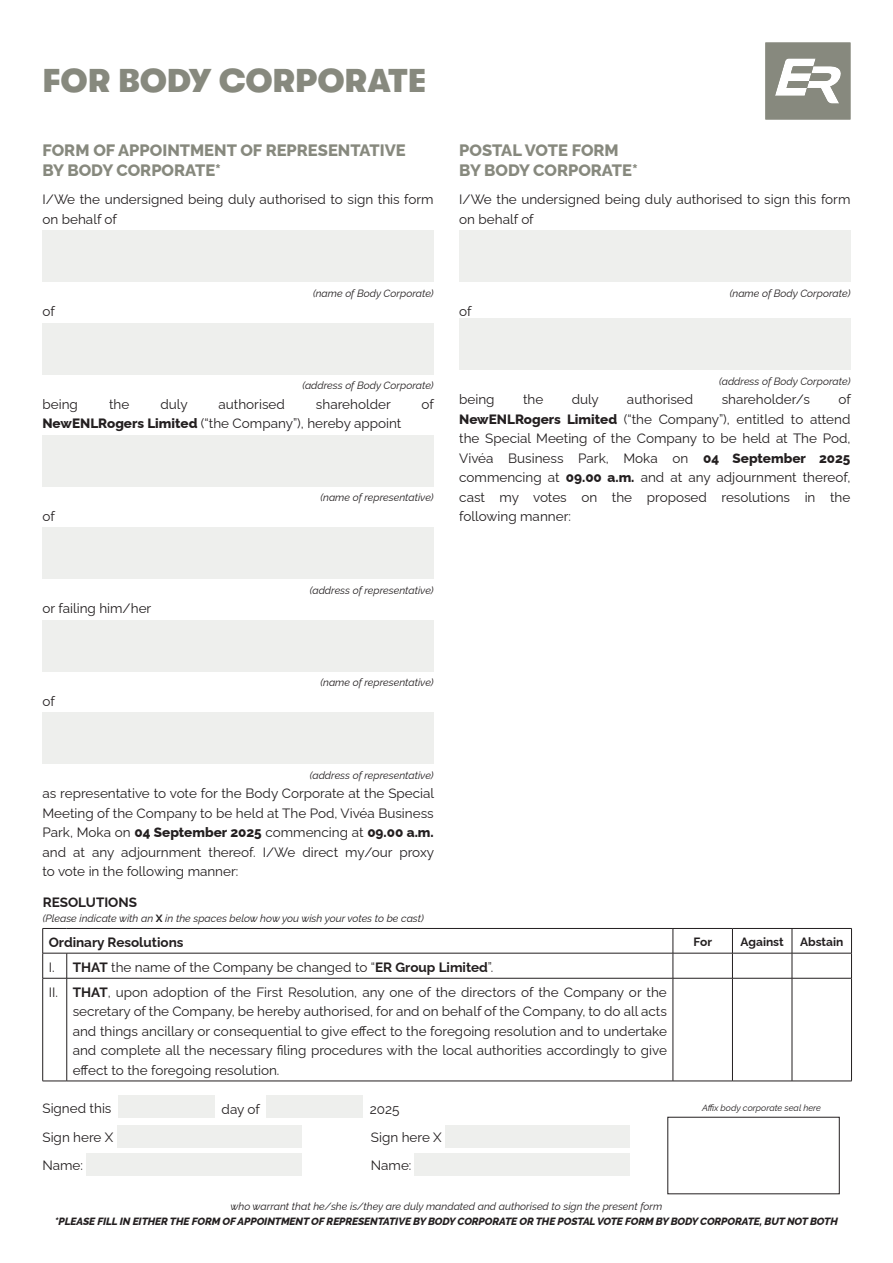
<style>
.page{position:relative;width:893px;height:1263px;background:#fff}
.page>*{position:absolute;margin:0;border:0;box-sizing:border-box;transform-origin:0 0}
.t1{font:900 33px "GT Walsheim";color:#87897e}
.t2{font:800 16.5px/19.8px "Raleway";color:#87897e}
.t3{font:13.5px/19.5px "Raleway";color:#231f20}
.t4{font:700 13.5px "Raleway";color:#231f20}
.t5{font:700 12px "Raleway";color:#231f20}
.t6{font:italic 10.5px "Raleway";color:#231f20}
.t7{font:italic 800 10.5px "Raleway";letter-spacing:-.01em;color:#231f20}
.t8{font:italic 9px "Raleway";color:#231f20}
.s1{font-weight:800}
.s2{font-weight:700;font-style:normal}
.s3{font-weight:700}
</style>
<div class="page">
<svg style="left:765px;top:43px;width:85px;height:76px"></svg>
<div style="left:43px;top:231px;width:391px;height:51px;background:#eeefed"></div>
<div style="left:43px;top:323px;width:391px;height:51px;background:#eeefed"></div>
<div style="left:43px;top:435px;width:391px;height:51px;background:#eeefed"></div>
<div style="left:43px;top:527px;width:391px;height:51px;background:#eeefed"></div>
<div style="left:43px;top:620px;width:391px;height:51px;background:#eeefed"></div>
<div style="left:43px;top:712px;width:391px;height:51px;background:#eeefed"></div>
<div style="left:459px;top:231px;width:391px;height:51px;background:#eeefed"></div>
<div style="left:459px;top:319px;width:391px;height:51px;background:#eeefed"></div>
<hr style="left:67px;top:928px;width:606px;height:1px;background:#231f20">
<hr style="left:673px;top:928px;width:59px;height:1px;background:#231f20">
<hr style="left:732px;top:928px;width:60px;height:1px;background:#231f20">
<hr style="left:792px;top:928px;width:60px;height:1px;background:#231f20">
<hr style="left:67px;top:953px;width:606px;height:1px;background:#231f20">
<hr style="left:673px;top:953px;width:59px;height:1px;background:#231f20">
<svg style="left:673px;top:929px;width:1px;height:49px"></svg>
<hr style="left:732px;top:953px;width:60px;height:1px;background:#231f20">
<svg style="left:732px;top:929px;width:1px;height:49px"></svg>
<hr style="left:792px;top:953px;width:60px;height:1px;background:#231f20">
<svg style="left:792px;top:929px;width:1px;height:49px"></svg>
<svg style="left:851px;top:929px;width:1px;height:49px"></svg>
<svg style="left:42px;top:928px;width:26px;height:51px"></svg>
<hr style="left:42px;top:978px;width:1px;height:103px;background:#231f20">
<hr style="left:67px;top:978px;width:606px;height:1px;background:#231f20">
<hr style="left:67px;top:978px;width:1px;height:103px;background:#231f20">
<hr style="left:673px;top:978px;width:59px;height:1px;background:#231f20">
<hr style="left:673px;top:978px;width:1px;height:103px;background:#231f20">
<hr style="left:732px;top:978px;width:60px;height:1px;background:#231f20">
<hr style="left:732px;top:978px;width:1px;height:103px;background:#231f20">
<hr style="left:792px;top:978px;width:60px;height:1px;background:#231f20">
<hr style="left:792px;top:978px;width:1px;height:103px;background:#231f20">
<hr style="left:851px;top:978px;width:1px;height:103px;background:#231f20">
<svg style="left:43px;top:1081px;width:24px;height:1px"></svg>
<hr style="left:67px;top:1081px;width:606px;height:1px;background:#231f20">
<hr style="left:673px;top:1081px;width:59px;height:1px;background:#231f20">
<hr style="left:732px;top:1081px;width:60px;height:1px;background:#231f20">
<hr style="left:792px;top:1081px;width:60px;height:1px;background:#231f20">
<div style="left:118px;top:1095px;width:97px;height:22px;background:#eeefed"></div>
<div style="left:266px;top:1095px;width:97px;height:22px;background:#eeefed"></div>
<div style="left:117px;top:1125px;width:185px;height:22px;background:#eeefed"></div>
<div style="left:87px;top:1154px;width:215px;height:22px;background:#eeefed"></div>
<div style="left:445px;top:1125px;width:185px;height:22px;background:#eeefed"></div>
<div style="left:415px;top:1154px;width:215px;height:22px;background:#eeefed"></div>
<div style="left:668px;top:1117px;width:171px;height:77px;border:1px solid #231f20"></div>
<h1 class="t1" style="left:43px;top:63px;width:385px">FOR BODY CORPORATE</h1>
<p class="t2" style="left:43px;top:139px;width:365px">FORM OF APPOINTMENT OF REPRESENTATIVE<br>BY BODY CORPORATE*</p>
<p class="t3" style="left:43px;top:188px;width:393px">I/We the undersigned being duly authorised to sign this form on behalf of</p>
<p class="t2" style="left:459px;top:139px;width:180px">POSTAL VOTE FORM<br>BY BODY CORPORATE*</p>
<p class="t3" style="left:459px;top:188px;width:393px">I/We the undersigned being duly authorised to sign this form on behalf of</p>
<p class="t3" style="left:43px;top:300px;width:14px">of</p>
<p class="t6" style="left:313px;top:285px;width:122px">(name of Body Corporate)</p>
<p class="t6" style="left:302px;top:377px;width:133px">(address of Body Corporate)</p>
<p class="t3" style="left:43px;top:393px;width:37px">being</p>
<p class="t3" style="left:109px;top:393px;width:22px">the</p>
<p class="t3" style="left:161px;top:393px;width:29px">duly</p>
<p class="t3" style="left:218px;top:393px;width:68px">authorised</p>
<p class="t3" style="left:316px;top:393px;width:76px">shareholder</p>
<p class="t3" style="left:422px;top:393px;width:14px">of</p>
<p class="t3" style="left:43px;top:412px;width:360px"><span class="s1">NewENLRogers Limited</span> (“the Company”), hereby appoint</p>
<p class="t3" style="left:43px;top:505px;width:14px">of</p>
<p class="t3" style="left:43px;top:597px;width:110px">or failing him/her</p>
<p class="t3" style="left:43px;top:689px;width:14px">of</p>
<p class="t6" style="left:320px;top:489px;width:115px">(name of representative)</p>
<p class="t6" style="left:310px;top:581px;width:125px">(address of representative)</p>
<p class="t6" style="left:320px;top:674px;width:115px">(name of representative)</p>
<p class="t3" style="left:459px;top:300px;width:14px">of</p>
<p class="t6" style="left:730px;top:285px;width:122px">(name of Body Corporate)</p>
<p class="t6" style="left:719px;top:373px;width:133px">(address of Body Corporate)</p>
<p class="t3" style="left:459px;top:388px;width:393px;text-align:justify;text-indent:379px">of <span class="s1">NewENLRogers Limited</span> (“the Company”), entitled to attend the Special Meeting of the Company to be held at The Pod, Vivéa Business Park, Moka on <span class="s1">04 September 2025 </span>commencing at <span class="s1">09.00 a.m.</span> and at any adjournment thereof, cast my votes on the proposed resolutions in the following manner:</p>
<p class="t3" style="left:459px;top:388px;width:37px">being</p>
<p class="t3" style="left:523px;top:388px;width:22px">the</p>
<p class="t3" style="left:572px;top:388px;width:29px">duly</p>
<p class="t3" style="left:627px;top:388px;width:68px">authorised</p>
<p class="t3" style="left:722px;top:388px;width:90px">shareholder/s</p>
<p class="t6" style="left:310px;top:766px;width:125px">(address of representative)</p>
<p class="t3" style="left:43px;top:782px;width:393px;text-align:justify">as representative to vote for the Body Corporate at the Special Meeting of the Company to be held at The Pod, Vivéa Business Park, Moka on <span class="s1">04 September 2025</span> commencing at <span class="s1">09.00 a.m. </span>and at any adjournment thereof. I/We direct my/our proxy to vote in the following manner:</p>
<p class="t4" style="left:43px;top:892px;width:96px">RESOLUTIONS</p>
<p class="t6" style="left:43px;top:910px;width:383px">(Please indicate with an <span class="s2">X</span> in the spaces below how you wish your votes to be cast)</p>
<p class="t4" style="left:49px;top:932px;width:136px">Ordinary Resolutions</p>
<p class="t5" style="left:694px;top:932px;width:20px">For</p>
<p class="t5" style="left:741px;top:932px;width:45px">Against</p>
<p class="t5" style="left:800px;top:932px;width:45px">Abstain</p>
<p class="t3" style="left:49px;top:953px;width:620px;line-height:25px">I. <span class="s3">THAT</span> the name of the Company be changed to “<span class="s3">ER Group Limited</span>”.<br>II. <span class="s3">THAT</span>, upon adoption of the First Resolution, any one of the directors of the Company or the</p>
<p class="t3" style="left:73px;top:1000px;width:596px;text-align:justify">secretary of the Company, be hereby authorised, for and on behalf of the Company, to do all acts and things ancillary or consequential to give effect to the foregoing resolution and to undertake and complete all the necessary filing procedures with the local authorities accordingly to give effect to the foregoing resolution.</p>
<p class="t3" style="left:43px;top:1097px;width:70px">Signed this</p>
<p class="t3" style="left:222px;top:1097px;width:40px">day of</p>
<p class="t3" style="left:370px;top:1097px;width:31px">2025</p>
<p class="t3" style="left:43px;top:1121px;width:72px;line-height:28px">Sign here X<br>Name:</p>
<p class="t3" style="left:371px;top:1121px;width:72px;line-height:28px">Sign here X<br>Name:</p>
<p class="t8" style="left:702px;top:1100px;width:120px">Affix body corporate seal here</p>
<p class="t6" style="left:231px;top:1198px;width:433px">who warrant that he/she is/they are duly mandated and authorised to sign the present form</p>
<p class="t7" style="left:55px;top:1213px;width:784px">*PLEASE FILL IN EITHER THE FORM OF APPOINTMENT OF REPRESENTATIVE BY BODY CORPORATE OR THE POSTAL VOTE FORM BY BODY CORPORATE, BUT NOT BOTH</p>
</div>
